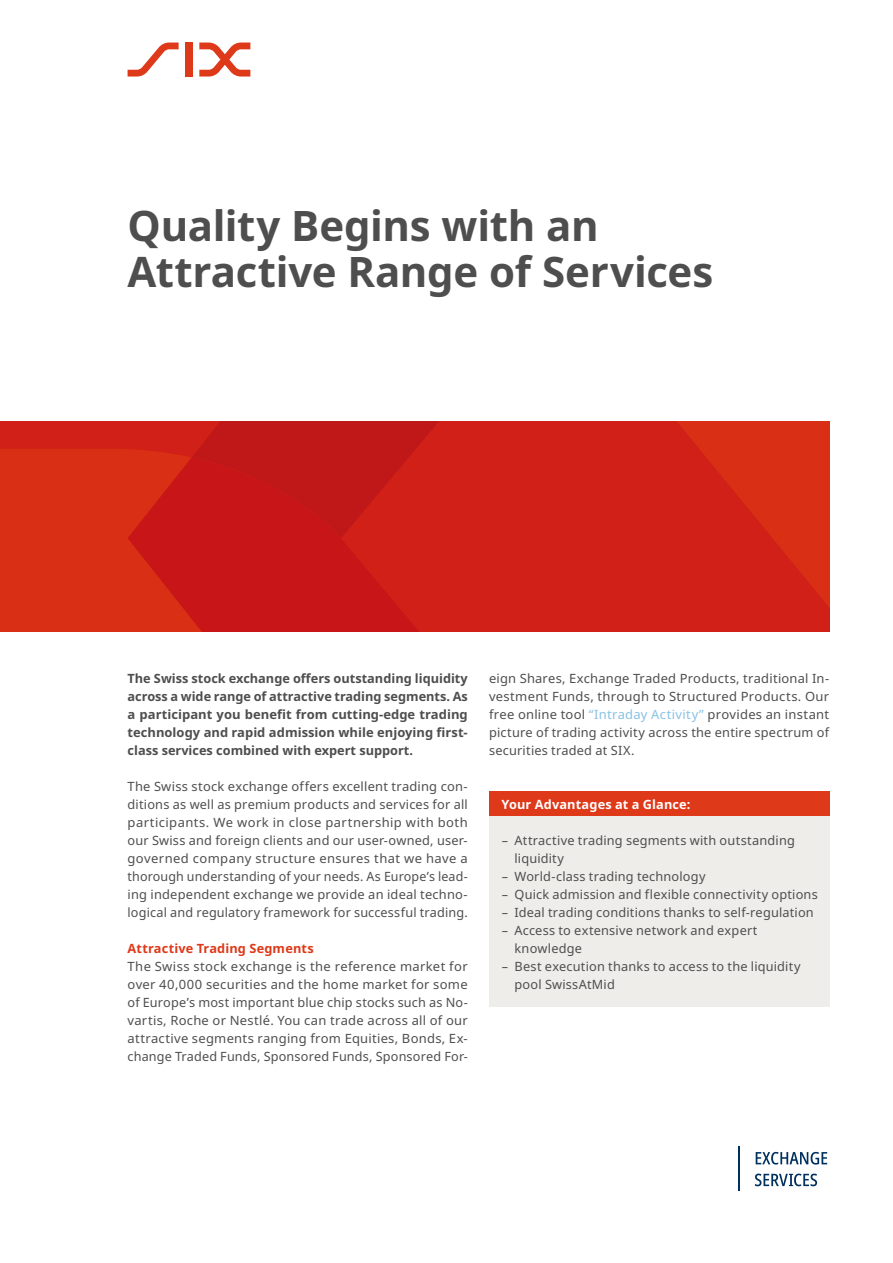
<style>
.page{position:relative;width:893px;height:1263px;background:#fff}
.page>*{position:absolute;margin:0;border:0;box-sizing:border-box;transform-origin:0 0}
.t1{font:700 42px/46.5px "Noto Sans";letter-spacing:-.01em;color:#4e4e4e}
.t2{font:12.75px/18px "Noto Sans";letter-spacing:.015em;color:#4e4e4e;text-align:justify}
.t3{font:700 12.75px/18px "Noto Sans";color:#4e4e4e;text-align:justify}
.t4{font:700 12.75px "Noto Sans";letter-spacing:.015em;color:#de3919}
.t5{font:700 12.75px "Noto Sans";letter-spacing:.01em;color:#fff}
.s1{color:#88c1e4}
</style>
<div class="page">
<svg style="left:128px;top:43px;width:51px;height:34px"></svg>
<div style="left:185px;top:43px;width:8px;height:34px;background:#de3919"></div>
<svg style="left:199px;top:43px;width:51px;height:34px"></svg>
<svg style="left:756px;top:1152px;width:71px;height:12px"></svg>
<svg style="left:755px;top:1173px;width:62px;height:13px"></svg>
<hr style="left:738px;top:1147px;width:1px;height:44px;background:#00305d">
<svg style="left:0;top:421px;width:192px;height:211px;background:#d52915"></svg>
<svg style="left:192px;top:421px;width:637px;height:211px;background:#cd1e17"></svg>
<div style="left:489px;top:791px;width:340px;height:25px;background:#de3919"></div>
<div style="left:489px;top:816px;width:340px;height:191px;background:#efedea"></div>
<h1 class="t1" style="left:128px;top:203px;width:587px">Quality Begins with an<br>Attractive Range of Services</h1>
<p class="t3" style="left:128px;top:669px;width:342px">The Swiss stock exchange offers outstanding liquidity across a wide range of attractive trading segments. As a participant you benefit from cutting-edge trading technology and rapid admission while enjoying first&shy;class services combined with expert support.</p>
<p class="t2" style="left:128px;top:778px;width:342px">The Swiss stock exchange offers excellent trading con&shy;ditions as well as premium products and services for all participants. We work in close partnership with both our Swiss and foreign clients and our user-owned, user&shy;governed company structure ensures that we have a thorough understanding of your needs. As Europe’s lead&shy;ing independent exchange we provide an ideal techno&shy;logical and regulatory framework for successful trading.</p>
<p class="t4" style="left:128px;top:939px;width:188px">Attractive Trading Segments</p>
<p class="t2" style="left:128px;top:958px;width:342px">The Swiss stock exchange is the reference market for over 40,000 securities and the home market for some of Europe’s most important blue chip stocks such as No&shy;vartis, Roche or Nestlé. You can trade across all of our attractive segments ranging from Equities, Bonds, Ex&shy;change Traded Funds, Sponsored Funds, Sponsored For-</p>
<p class="t2" style="left:489px;top:670px;width:342px">eign Shares, Exchange Traded Products, traditional In&shy;vestment Funds, through to Structured Products. Our free online tool <span class="s1">“Intraday Activity”</span> provides an instant picture of trading activity across the entire spectrum of securities traded at SIX.</p>
<p class="t5" style="left:502px;top:795px;width:190px">Your Advantages at a Glance:</p>
<p class="t2" style="left:514px;top:832px;width:282px;text-indent:-13px">– Attractive trading segments with outstanding liquidity</p>
<p class="t2" style="left:502px;top:868px;width:205px">– World-class trading technology</p>
<p class="t2" style="left:502px;top:886px;width:317px">– Quick admission and flexible connectivity options</p>
<p class="t2" style="left:502px;top:904px;width:314px">– Ideal trading conditions thanks to self-regulation</p>
<p class="t2" style="left:514px;top:922px;width:245px;text-indent:-13px">– Access to extensive network and expert knowledge</p>
<p class="t2" style="left:514px;top:958px;width:288px;text-indent:-13px">– Best execution thanks to access to the liquidity pool SwissAtMid</p>
</div>
